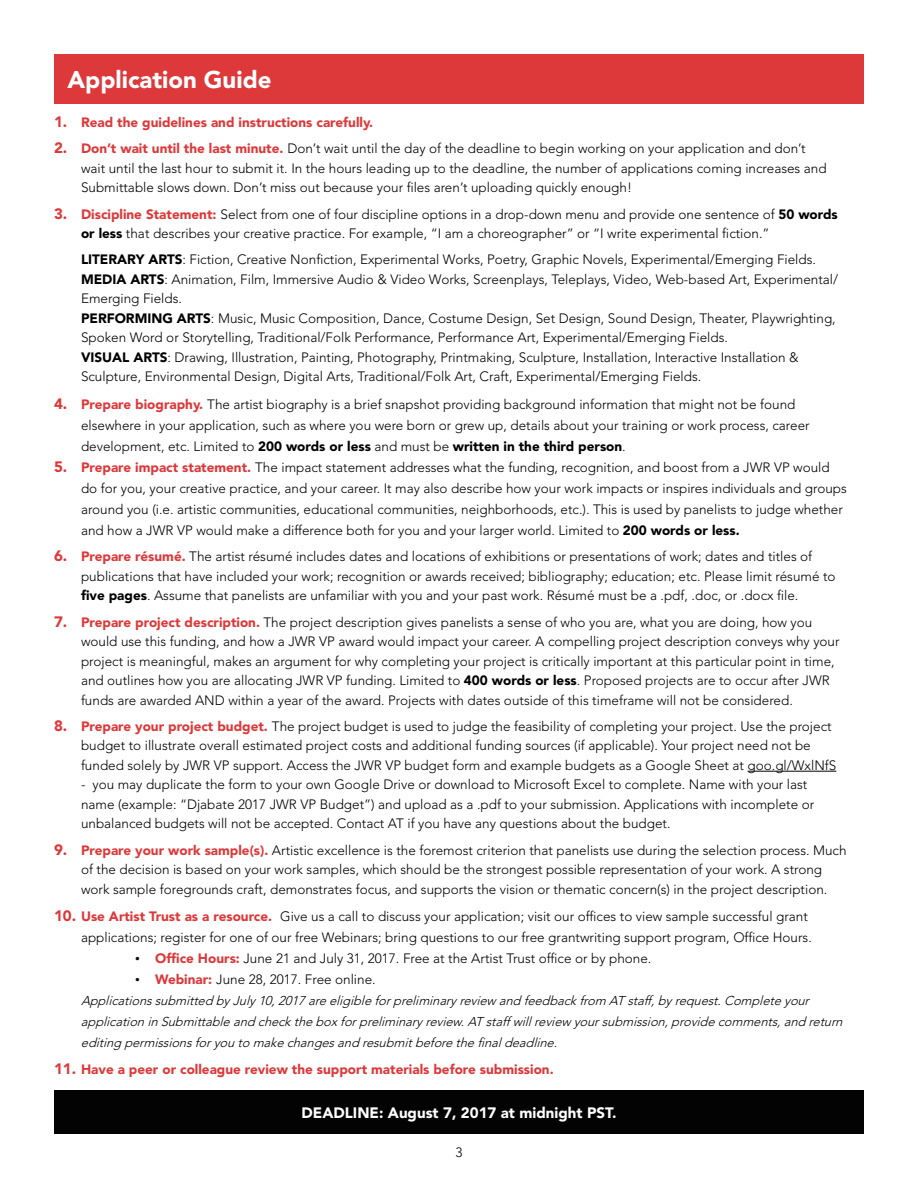
<style>
.page{position:relative;width:918px;height:1188px;background:#fff}
.page>*{position:absolute;margin:0;border:0;box-sizing:border-box;transform-origin:0 0}
.t1{font:900 24px "Avenir LT Std";color:#fff}
.t2{font:900 15px "Avenir LT Std";color:#fff}
.t3{font:300 13.5px/19.5px "Avenir LT Std";color:#000}
.t4{font:900 13.5px "Avenir LT Std";color:#dd383a}
.t5{font:300 13.5px "Avenir LT Std";color:#030303}
.t6{font:italic 300 12.75px/21px "Avenir LT Std";color:#000}
.s1{font-size:15px}
.s2{font-weight:900;font-size:15px;color:#dd383a}
.s3{font-weight:900;color:#dd383a}
.s4{font-weight:900}
.s5{color:#030303}
.s6{font-family:"Times New Roman";font-weight:400}
</style>
<div class="page">
<div style="left:54px;top:1090px;width:810px;height:44px;background:#030303"></div>
<hr style="left:748px;top:771px;width:88px;height:1px;background:#000">
<div style="left:54px;top:54px;width:810px;height:49px;background:#dd383a"></div>
<h1 class="t1" style="left:68px;top:65px;width:206px">Application Guide</h1>
<p class="t4" style="left:54px;top:114px;width:321px"><span class="s1">1.</span> Read the guidelines and instructions carefully.</p>
<p class="t3" style="left:81px;top:139px;width:747px;text-indent:-27px"><span class="s2">2.</span> <span class="s3">Don’t wait until the last minute.</span> Don’t wait until the day of the deadline to begin working on your application and don’t wait until the last hour to submit it. In the hours leading up to the deadline, the number of applications coming increases and<br>Submittable slows down. Don’t miss out because your files aren’t uploading quickly enough!</p>
<p class="t3" style="left:81px;top:204px;width:758px;text-indent:-27px"><span class="s2">3.</span> <span class="s3">Discipline Statement:</span> Select from one of four discipline options in a drop-down menu and provide one sentence of <span class="s4">50 words or less</span> that describes your creative practice. For example, “I am a choreographer” or “I write experimental fiction.”</p>
<p class="t3" style="left:81px;top:250px;width:759px"><span class="s4">LITERARY ARTS</span>: Fiction, Creative Nonfiction, Experimental Works, Poetry, Graphic Novels, Experimental/Emerging Fields.<br><span class="s4">MEDIA ARTS</span>: Animation, Film, Immersive Audio &amp; Video Works, Screenplays, Teleplays, Video, Web-based Art, Experimental/ Emerging Fields.<br><span class="s4">PERFORMING ARTS</span>: Music, Music Composition, Dance, Costume Design, Set Design, Sound Design, Theater, Playwrighting, Spoken Word or Storytelling, Traditional/Folk Performance, Performance Art, Experimental/Emerging Fields.<br><span class="s4">VISUAL ARTS</span>: Drawing, Illustration, Painting, Photography, Printmaking, Sculpture, Installation, Interactive Installation &amp; Sculpture, Environmental Design, Digital Arts, Traditional/Folk Art, Craft, Experimental/Emerging Fields.</p>
<p class="t3" style="left:81px;top:394px;width:730px;line-height:21px;text-indent:-27px"><span class="s2">4.</span> <span class="s3">Prepare biography.</span> The artist biography is a brief snapshot providing background information that might not be found elsewhere in your application, such as where you were born or grew up, details about your training or work process, career development, etc. Limited to <span class="s4">200 words or less</span> and must be <span class="s4">written in the third person</span>.</p>
<p class="t3" style="left:81px;top:457px;width:767px;line-height:21px;text-indent:-27px"><span class="s2">5.</span> <span class="s3">Prepare impact statement.</span> The impact statement addresses what the funding, recognition, and boost from a JWR VP would do for you, your creative practice, and your career. It may also describe how your work impacts or inspires individuals and groups around you (i.e. artistic communities, educational communities, neighborhoods, etc.). This is used by panelists to judge whether and how a JWR VP would make a difference both for you and your larger world. Limited to <span class="s4">200 words or less.</span></p>
<p class="t3" style="left:81px;top:547px;width:756px;text-indent:-27px"><span class="s2">6.</span> <span class="s3">Prepare résumé.</span> The artist résumé includes dates and locations of exhibitions or presentations of work; dates and titles of publications that have included your work; recognition or awards received; bibliography; education; etc. Please limit résumé to <span class="s4">five pages</span>. Assume that panelists are unfamiliar with you and your past work. Résumé must be a .pdf, .doc, or .docx file.</p>
<p class="t3" style="left:81px;top:612px;width:760px;text-indent:-27px"><span class="s2">7.</span> <span class="s3">Prepare project description.</span> The project description gives panelists a sense of who you are, what you are doing, how you would use this funding, and how a JWR VP award would impact your career. A compelling project description conveys why your project is meaningful, makes an argument for why completing your project is critically important at this particular point in time, and outlines how you are allocating JWR VP funding. Limited to <span class="s4">400 words or less</span>. <span class="s5">Proposed projects are to occur after JWR funds are awarded AND within a year of the award. Projects with dates outside of this timeframe will not be considered.</span></p>
<p class="t3" style="left:81px;top:716px;width:757px;text-indent:-27px"><span class="s2">8.</span> <span class="s3">Prepare your project budget.</span> The project budget is used to judge the feasibility of completing your project. Use the project budget to illustrate overall estimated project costs and additional funding sources (if applicable). Your project need not be funded solely by JWR VP support. Access the JWR VP budget form and example budgets as a Google Sheet at goo.gl/WxlNfS</p>
<p class="t3" style="left:81px;top:775px;width:735px">- you may duplicate the form to your own Google Drive or download to Microsoft Excel to complete. Name with your last name (example: “Djabate 2017 JWR VP Budget”) and upload as a .pdf to your submission. Applications with incomplete or unbalanced budgets will not be accepted. Contact AT if you have any questions about the budget.</p>
<p class="t3" style="left:54px;top:840px;width:794px;text-align:center"><span class="s2">9.</span> <span class="s3">Prepare your work sample(s).</span> Artistic excellence is the foremost criterion that panelists use during the selection process. Much of the decision is based on your work samples, which should be the strongest possible representation of your work. A strong<br>work sample foregrounds craft, demonstrates focus, and supports the vision or thematic concern(s) in the project description.</p>
<p class="t3" style="left:54px;top:906px;width:759px;line-height:21px;text-align:right"><span class="s2">10.</span> <span class="s3">Use Artist Trust as a resource.</span> Give us a call to discuss your application; visit our offices to view sample successful grant applications; register for one of our free Webinars; bring questions to our free grantwriting support program, Office Hours.</p>
<p class="t3" style="left:135px;top:949px;width:518px"><span class="s6">•</span> <span class="s3">Office Hours:</span> June 21 and July 31, 2017. Free at the Artist Trust office or by phone.</p>
<p class="t3" style="left:135px;top:970px;width:242px"><span class="s6">•</span> <span class="s3">Webinar:</span> June 28, 2017. Free online.</p>
<p class="t6" style="left:81px;top:990px;width:767px">Applicationssubmitted byJuly10,2017areeligibleforpreliminaryreview and feedbackfrom ATstaff,byrequest.Completeyour applicationinSubmittableand checktheboxforpreliminaryreview.ATstaffwillreview yoursubmission,providecomments,and return editing permissionsforyouto makechangesand resubmitbeforethefinaldeadline.</p>
<p class="t4" style="left:54px;top:1061px;width:501px"><span class="s1">11.</span> Have a peer or colleague review the support materials before submission.</p>
<p class="t2" style="left:302px;top:1104px;width:316px">DEADLINE: August 7, 2017 at midnight PST.</p>
<p class="t5" style="left:455px;top:1144px;width:9px">3</p>
</div>
